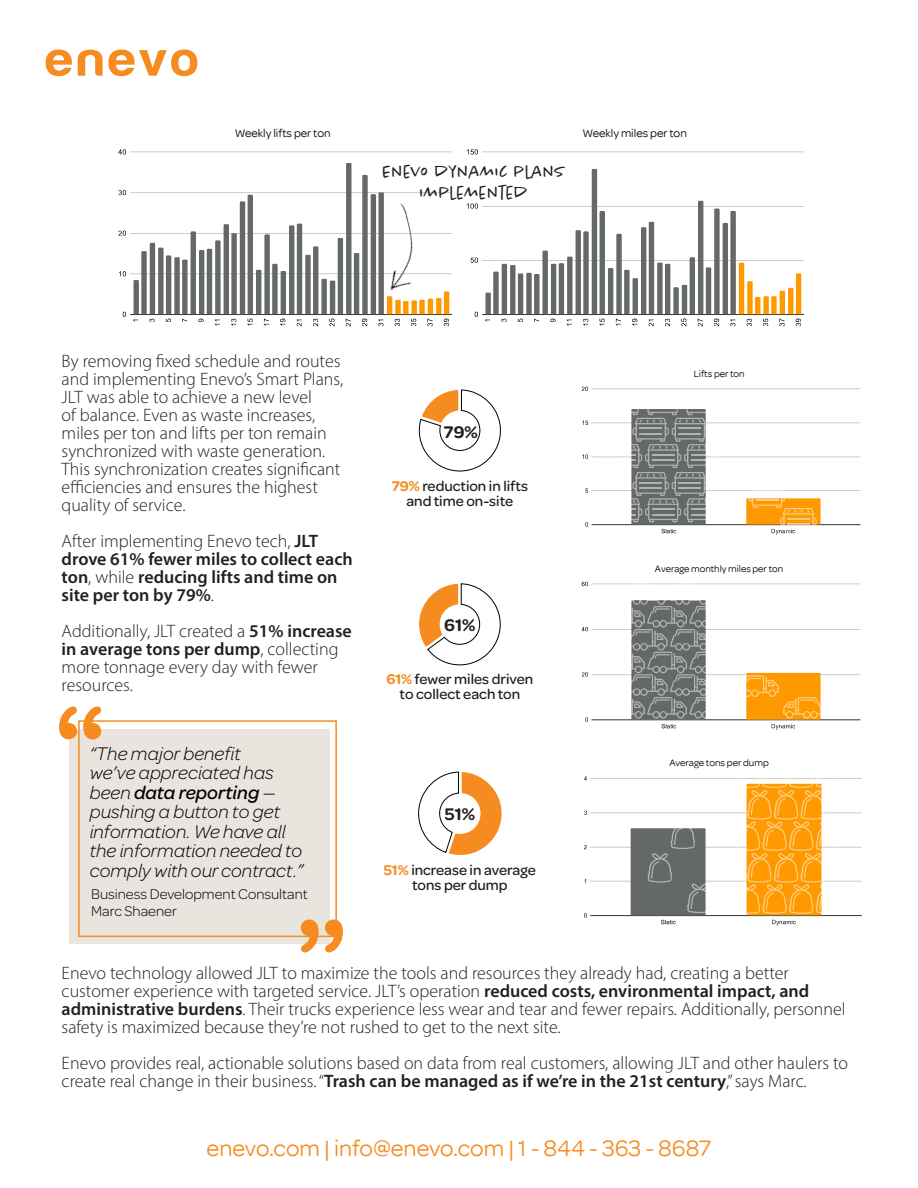
<style>
.page{position:relative;width:918px;height:1188px;background:#fff}
.page>*{position:absolute;margin:0;border:0;box-sizing:border-box;transform-origin:0 0}
.t1{font:112.5px "Arial Rounded MT Bold";color:#f68b1f}
.t2{font:24px "Omnes";color:#f68b1f}
.t3{font:italic 300 19.5px/19.5px "Omnes";color:#000}
.t4{font:300 18px/18px "Myriad Pro";color:#231f20}
.t5{font:600 18px/18px "Myriad Pro";color:#231f20}
.t6{font:300 18px/21.6px "Chantal";color:#231f20;text-align:center}
.t7{font:600 18px "Omnes";color:#231f20}
.t8{font:500 15px/15px "Omnes";color:#231f20;text-align:center}
.t9{font:300 15px/16.5px "Omnes";color:#000}
.t10{font:12px "Omnes";color:#000}
.t11{font:10.05px "Omnes";color:#000}
.s1{font-weight:300}
.s2{font-weight:600}
.s3{font-weight:500}
.s4{font-weight:600;color:#f68b1f}
</style>
<div class="page">
<svg style="left:46px;top:50px;width:26px;height:26px"></svg>
<svg style="left:78px;top:50px;width:119px;height:26px"></svg>
<hr style="left:590px;top:915px;width:272px;height:1px;background:#333">
<hr style="left:590px;top:881px;width:272px;height:1px;background:#ccc">
<hr style="left:590px;top:847px;width:272px;height:1px;background:#ccc">
<hr style="left:590px;top:813px;width:272px;height:1px;background:#ccc">
<hr style="left:590px;top:778px;width:272px;height:1px;background:#ccc">
<svg style="left:584px;top:913px;width:3px;height:5px"></svg>
<svg style="left:584px;top:776px;width:3px;height:5px"></svg>
<svg style="left:736px;top:778px;width:104px;height:148px"></svg>
<svg style="left:631px;top:828px;width:81px;height:96px;background:#808282"></svg>
<hr style="left:592px;top:720px;width:268px;height:1px;background:#333">
<hr style="left:592px;top:674px;width:268px;height:1px;background:#ccc">
<hr style="left:592px;top:629px;width:268px;height:1px;background:#ccc">
<hr style="left:592px;top:584px;width:268px;height:1px;background:#ccc">
<svg style="left:585px;top:717px;width:3px;height:5px"></svg>
<svg style="left:582px;top:672px;width:6px;height:5px"></svg>
<svg style="left:582px;top:627px;width:6px;height:4px"></svg>
<svg style="left:582px;top:582px;width:6px;height:4px"></svg>
<svg style="left:605px;top:583px;width:124px;height:145px"></svg>
<svg style="left:739px;top:673px;width:84px;height:57px"></svg>
<hr style="left:592px;top:524px;width:268px;height:1px;background:#333">
<hr style="left:592px;top:490px;width:268px;height:1px;background:#ccc">
<hr style="left:592px;top:457px;width:268px;height:1px;background:#ccc">
<hr style="left:592px;top:423px;width:268px;height:1px;background:#ccc">
<hr style="left:592px;top:388px;width:268px;height:1px;background:#ccc">
<svg style="left:585px;top:522px;width:3px;height:5px"></svg>
<svg style="left:585px;top:488px;width:3px;height:5px"></svg>
<svg style="left:582px;top:454px;width:6px;height:5px"></svg>
<svg style="left:582px;top:421px;width:6px;height:4px"></svg>
<svg style="left:582px;top:387px;width:6px;height:4px"></svg>
<svg style="left:605px;top:409px;width:115px;height:124px"></svg>
<svg style="left:746px;top:490px;width:75px;height:45px"></svg>
<hr style="left:482px;top:314px;width:322px;height:1px;background:#333">
<hr style="left:482px;top:260px;width:322px;height:1px;background:#ccc">
<hr style="left:482px;top:206px;width:322px;height:1px;background:#ccc">
<hr style="left:482px;top:152px;width:322px;height:1px;background:#ccc">
<svg style="left:475px;top:312px;width:3px;height:5px"></svg>
<svg style="left:470px;top:258px;width:8px;height:5px"></svg>
<svg style="left:467px;top:203px;width:11px;height:6px"></svg>
<svg style="left:467px;top:149px;width:11px;height:6px"></svg>
<svg style="left:485px;top:169px;width:316px;height:157px"></svg>
<hr style="left:130px;top:314px;width:322px;height:1px;background:#333">
<hr style="left:130px;top:273px;width:322px;height:1px;background:#ccc">
<hr style="left:130px;top:233px;width:322px;height:1px;background:#ccc">
<hr style="left:130px;top:192px;width:322px;height:1px;background:#ccc">
<hr style="left:130px;top:152px;width:322px;height:1px;background:#ccc">
<svg style="left:123px;top:312px;width:3px;height:5px"></svg>
<svg style="left:119px;top:271px;width:7px;height:5px"></svg>
<svg style="left:118px;top:230px;width:8px;height:6px"></svg>
<svg style="left:119px;top:190px;width:7px;height:5px"></svg>
<svg style="left:118px;top:149px;width:8px;height:6px"></svg>
<svg style="left:133px;top:163px;width:316px;height:163px"></svg>
<img style="left:349px;top:203px;width:101px;height:102px">
<svg style="left:418px;top:772px;width:84px;height:83px"></svg>
<svg style="left:419px;top:583px;width:82px;height:82px"></svg>
<svg style="left:419px;top:389px;width:82px;height:82px"></svg>
<div style="left:69px;top:729px;width:260px;height:215px;background:#e9e5de"></div>
<div style="left:78px;top:720px;width:259px;height:217px;border:2px solid #f68b1f"></div>
<p class="t10" style="left:235px;top:126px;width:97px">Weekly lifts per ton</p>
<p class="t10" style="left:582px;top:127px;width:106px">Weekly miles per ton</p>
<p class="t6" style="left:382px;top:160px;width:184px">ENEVO DYNAMIC PLANS<br>IMPLEMENTED</p>
<p class="t4" style="left:62px;top:352px;width:283px">By removing fixed schedule and routes and implementing Enevo’s Smart Plans, JLT was able to achieve a new level<br>of balance. Even as waste increases, miles per ton and lifts per ton remain synchronized with waste generation.<br>This synchronization creates significant efficiencies and ensures the highest quality of service.</p>
<p class="t5" style="left:62px;top:531px;width:293px"><span class="s1">After implementing Enevo tech,</span> JLT drove 61% fewer miles to collect each ton<span class="s1">, while</span> reducing lifts and time on site per ton by 79%<span class="s1">.</span></p>
<p class="t4" style="left:62px;top:622px;width:292px">Additionally, JLT created a <span class="s2">51% increase in average tons per dump</span>, collecting more tonnage every day with fewer resources.</p>
<p class="t1" style="left:54px;top:682px;width:53px">“</p>
<p class="t3" style="left:90px;top:742px;width:215px">“The major benefit<br>we’ve appreciated has been <span class="s3">data reporting</span> — pushing a button to get information. We have all the information needed to comply with our contract.”</p>
<p class="t9" style="left:91px;top:885px;width:218px">Business Development Consultant<br>Marc Shaener</p>
<p class="t1" style="left:297px;top:895px;width:53px">”</p>
<p class="t7" style="left:444px;top:419px;width:35px">79%</p>
<p class="t8" style="left:392px;top:478px;width:138px"><span class="s4">79%</span> reduction in lifts and time on-site</p>
<p class="t7" style="left:444px;top:612px;width:33px">61%</p>
<p class="t8" style="left:386px;top:670px;width:149px"><span class="s4">61%</span> fewer miles driven to collect each ton</p>
<p class="t7" style="left:445px;top:802px;width:32px">51%</p>
<p class="t8" style="left:384px;top:861px;width:154px"><span class="s4">51%</span> increase in average tons per dump</p>
<p class="t11" style="left:694px;top:368px;width:53px">Lifts per ton</p>
<p class="t11" style="left:655px;top:563px;width:130px">Average monthly miles per ton</p>
<p class="t11" style="left:669px;top:757px;width:101px">Average tons per dump</p>
<p class="t4" style="left:62px;top:964px;width:785px">Enevo technology allowed JLT to maximize the tools and resources they already had, creating a better customer experience with targeted service. JLT’s operation <span class="s2">reduced costs, environmental impact, and administrative burdens</span>. Their trucks experience less wear and tear and fewer repairs. Additionally, personnel safety is maximized because they’re not rushed to get to the next site.</p>
<p class="t4" style="left:62px;top:1054px;width:788px">Enevo provides real, actionable solutions based on data from real customers, allowing JLT and other haulers to create real change in their business. “<span class="s2">Trash can be managed as if we’re in the 21st century</span>,” says Marc.</p>
<p class="t2" style="left:207px;top:1135px;width:506px">enevo.com | info@enevo.com | 1 - 844 - 363 - 8687</p>
</div>
